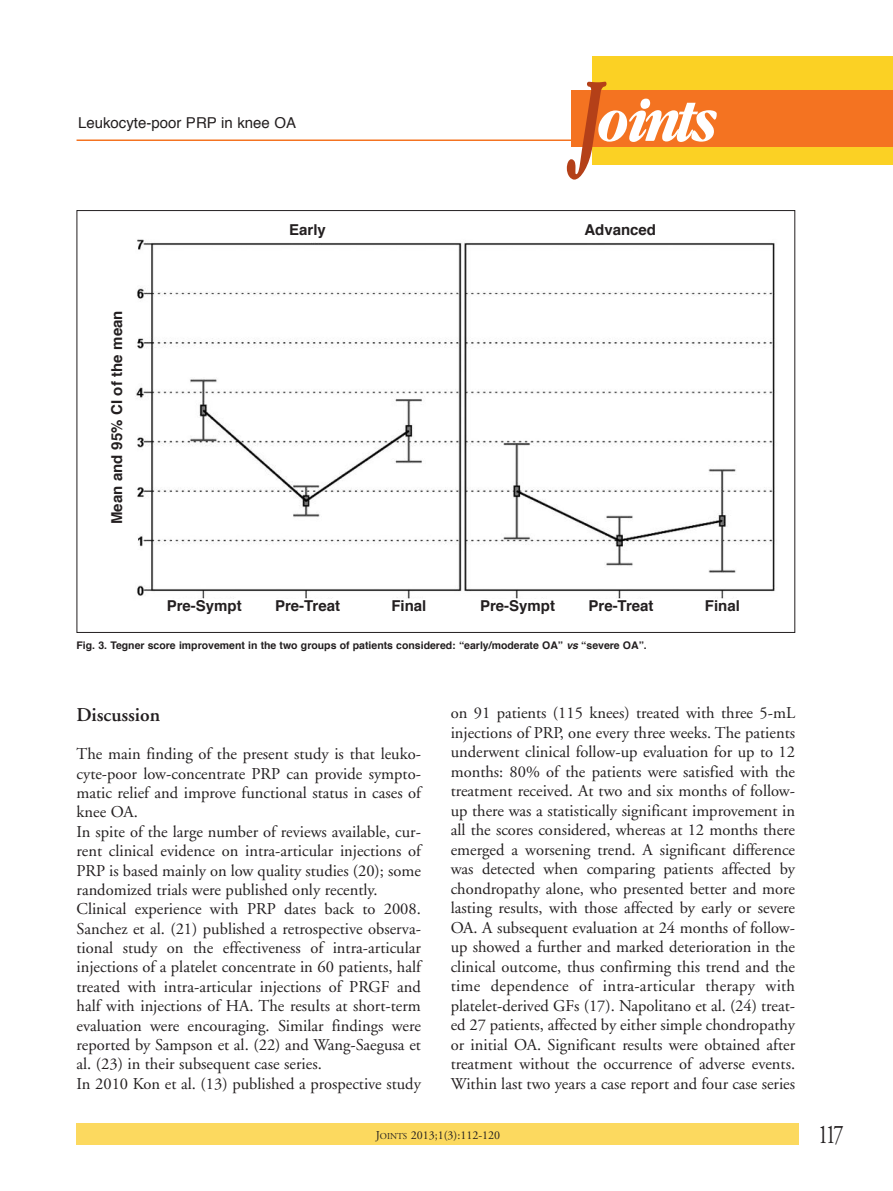
<style>
.page{position:relative;width:893px;height:1191px;background:#fff}
.page>*{position:absolute;margin:0;border:0;box-sizing:border-box;transform-origin:0 0}
.t1{font:italic 700 55.8px "Garamond Cond";letter-spacing:-.085em;color:#fff}
.t2{font:27px "Adobe Garamond";color:#231f20;scale:.75 1}
.t3{font:600 19.5px "Adobe Garamond";color:#231f20}
.t4{font:16.5px/19.5px "Adobe Garamond";color:#231f20}
.t5{font:700 15px "Helvetica";color:#231f20}
.t6{font:15px "Helvetica";color:#231f20}
.t7{font:12px "Adobe Garamond";color:#231f20}
.t8{font:700 10.5px "Helvetica";color:#231f20}
.s1{font-size:99.9px;color:#b44018}
.s2{font-style:italic}
.s3{font-size:9px}
</style>
<div class="page">
<div style="left:77px;top:1123px;width:722px;height:22px;background:#fcd95f"></div>
<hr style="left:77px;top:139px;width:640px;height:2px;background:#f47321">
<div style="left:592px;top:56px;width:301px;height:108px;background:#fbd124"></div>
<div style="left:571px;top:91px;width:322px;height:56px;background:#f47321"></div>
<img style="left:135px;top:239px;width:640px;height:360px">
<div style="left:160px;top:224px;width:295px;height:18px;background:#fff"></div>
<div style="left:473px;top:224px;width:295px;height:18px;background:#fff"></div>
<p class="t6" style="left:78px;top:116px;width:220px">leukocyte-poor PrP in knee Oa</p>
<p class="t5" style="left:110px;top:524px;width:215px;rotate:-90deg">Mean and 95% CI of the mean</p>
<p class="t5" style="left:289px;top:223px;width:38px">Early</p>
<h1 class="t1" style="left:574px;top:86px;width:140px"><span class="s1">J</span>oints</h1>
<p class="t5" style="left:584px;top:223px;width:73px">Advanced</p>
<p class="t5" style="left:167px;top:599px;width:77px">Pre-Sympt</p>
<p class="t5" style="left:275px;top:599px;width:67px">Pre-Treat</p>
<p class="t5" style="left:391px;top:599px;width:37px">Final</p>
<p class="t5" style="left:480px;top:599px;width:77px">Pre-Sympt</p>
<p class="t5" style="left:588px;top:599px;width:67px">Pre-Treat</p>
<p class="t5" style="left:705px;top:599px;width:37px">Final</p>
<p class="t8" style="left:77px;top:641px;width:572px">Fig. 3. Tegner score improvement in the two groups of patients considered: “early/moderate OA” <span class="s2">vs</span> “severe OA”.</p>
<p class="t3" style="left:77px;top:706px;width:85px">Discussion</p>
<p class="t4" style="left:76px;top:746px;width:346px">The main finding of the present study is that leuko&shy;cyte-poor low-concentrate PRP can provide sympto&shy;matic relief and improve functional status in cases of knee OA.<br>In spite of the large number of reviews available, cur&shy;rent clinical evidence on intra-articular injections of PRP is based mainly on low quality studies (20); some randomized trials were published only recently.<br>Clinical experience with PRP dates back to 2008.<br>Sanchez et al. (21) published a retrospective observa&shy;tional study on the effectiveness of intra-articular injections of a platelet concentrate in 60 patients, half treated with intra-articular injections of PRGF and half with injections of HA. The results at short-term evaluation were encouraging. Similar findings were reported by Sampson et al. (22) and Wang-Saegusa et al. (23) in their subsequent case series.<br>In 2010 Kon et al. (13) published a prospective study</p>
<p class="t4" style="left:451px;top:705px;width:346px;text-align:justify">on 91 patients (115 knees) treated with three 5-mL injections of PRP, one every three weeks. The patients underwent clinical follow-up evaluation for up to 12 months: 80% of the patients were satisfied with the treatment received. At two and six months of follow&shy;up there was a statistically significant improvement in all the scores considered, whereas at 12 months there emerged a worsening trend. A significant difference was detected when comparing patients affected by chondropathy alone, who presented better and more lasting results, with those affected by early or severe OA. A subsequent evaluation at 24 months of follow&shy;up showed a further and marked deterioration in the clinical outcome, thus confirming this trend and the time dependence of intra-articular therapy with platelet-derived GFs (17). Napolitano et al. (24) treat&shy;ed 27 patients, affected by either simple chondropathy or initial OA. Significant results were obtained after treatment without the occurrence of adverse events.<br>Within last two years a case report and four case series</p>
<p class="t7" style="left:376px;top:1130px;width:126px">J<span class="s3">OINTS</span> 2013;1(3):112-120</p>
<h2 class="t2" style="left:818px;top:1123px;width:36px">117</h2>
</div>
